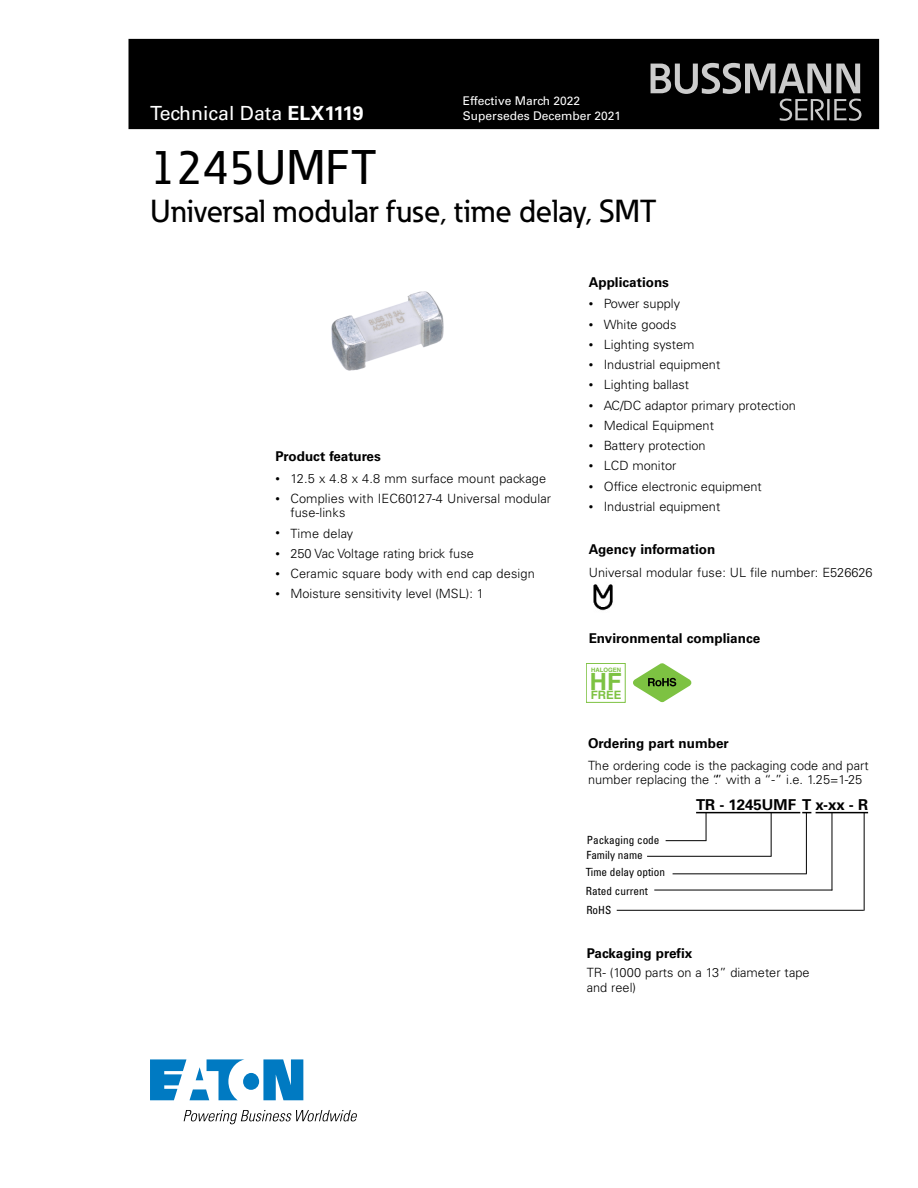
<style>
.page{position:relative;width:918px;height:1188px;background:#fff}
.page>*{position:absolute;margin:0;border:0;box-sizing:border-box;transform-origin:0 0}
._00_Product{font:500 48px "Eaton";color:#000}
._00_Product-2{font:500 31.5px "Eaton";color:#000}
.t1{font:700 23.7px "Helvetica";color:#7dc242}
.t2{font:19.5px "Univers LT Std";color:#fff}
._11_CAT_Number{font:700 15px "Univers LT Std";color:#000}
._01_Head2{font:700 13.5px "Univers LT Std";color:#000}
._02_Body{font:300 12.75px/14.2px "Univers";color:#000}
._02_Body-2{font:300 12.75px/14.2px "Univers LT Std";letter-spacing:.01em;color:#000}
.t3{font:12px/15px "Univers LT Std";color:#fff}
.t4{font:700 11.55px "Helvetica";color:#7dc242}
._11_CAT_Body{font:condensed 11.25px "Univers LT Std";color:#000}
.t5{font:700 6px "Helvetica";color:#7dc242}
.s1{font-weight:700}
.s2{font-family:"Univers";font-size:9px}
.s3{font-size:9px}
.s4{font-family:"Univers"}
</style>
<div class="page">
<div style="left:129px;top:39px;width:750px;height:90px;background:#000"></div>
<svg style="left:651px;top:63px;width:210px;height:58px"></svg>
<svg style="left:150px;top:1059px;width:153px;height:41px"></svg>
<svg style="left:184px;top:1110px;width:173px;height:14px"></svg>
<div style="left:586px;top:663px;width:39px;height:40px;border:1px solid #7dc242"></div>
<svg style="left:633px;top:663px;width:58px;height:39px"></svg>
<hr style="left:696px;top:812px;width:104px;height:1px;background:#000">
<hr style="left:816px;top:812px;width:52px;height:1px;background:#000">
<svg style="left:706px;top:813px;width:1px;height:28px"></svg>
<hr style="left:666px;top:840px;width:40px;height:1px;background:#000">
<hr style="left:771px;top:813px;width:1px;height:43px;background:#000">
<hr style="left:647px;top:856px;width:125px;height:1px;background:#000">
<hr style="left:832px;top:813px;width:1px;height:77px;background:#000">
<hr style="left:654px;top:890px;width:178px;height:1px;background:#000">
<hr style="left:806px;top:813px;width:1px;height:61px;background:#000">
<hr style="left:673px;top:873px;width:134px;height:1px;background:#000">
<img style="left:331px;top:291px;width:113px;height:80px">
<hr style="left:864px;top:813px;width:1px;height:98px;background:#000">
<hr style="left:617px;top:910px;width:247px;height:1px;background:#000">
<img style="left:593px;top:584px;width:20px;height:27px">
<h3 class="t2" style="left:150px;top:102px;width:215px">Technical Data <span class="s1">ELX1119</span></h3>
<p class="t3" style="left:463px;top:93px;width:160px">Effective March 2022<br>Supersedes December 2021</p>
<p class="_00_Product" style="left:150px;top:138px;width:228px">1245UMFT</p>
<p class="_00_Product-2" style="left:150px;top:191px;width:508px">Universal modular fuse, time delay, SMT</p>
<p class="_01_Head2" style="left:275px;top:448px;width:107px">Product features</p>
<p class="_02_Body-2" style="left:275px;top:471px;width:272px"><span class="s2">•</span> 12.5 x 4.8 x 4.8 mm surface mount package</p>
<p class="_02_Body-2" style="left:290px;top:491px;width:262px;text-indent:-15px"><span class="s2">•</span> Complies with IEC60127-4 Universal modular fuse-links</p>
<p class="_02_Body-2" style="left:275px;top:526px;width:79px"><span class="s2">•</span> Time delay</p>
<p class="_02_Body" style="left:275px;top:546px;width:200px"><span class="s3">•</span> 250 Vac Voltage rating brick fuse</p>
<p class="_02_Body-2" style="left:275px;top:566px;width:261px"><span class="s2">•</span> Ceramic square body with end cap design</p>
<p class="_02_Body" style="left:275px;top:587px;width:210px"><span class="s3">•</span> Moisture sensitivity level (MSL): 1</p>
<p class="_01_Head2" style="left:589px;top:274px;width:82px">Applications</p>
<p class="_02_Body" style="left:589px;top:297px;width:93px"><span class="s3">•</span> Power supply</p>
<p class="_02_Body" style="left:589px;top:317px;width:89px"><span class="s3">•</span> White goods</p>
<p class="_02_Body" style="left:589px;top:337px;width:107px"><span class="s3">•</span> Lighting system</p>
<p class="_02_Body" style="left:589px;top:358px;width:133px"><span class="s3">•</span> Industrial equipment</p>
<p class="_02_Body" style="left:589px;top:378px;width:102px"><span class="s3">•</span> Lighting ballast</p>
<p class="_02_Body" style="left:589px;top:398px;width:209px"><span class="s3">•</span> AC/DC adaptor primary protection</p>
<p class="_02_Body" style="left:589px;top:418px;width:127px"><span class="s3">•</span> Medical Equipment</p>
<p class="_02_Body" style="left:589px;top:439px;width:118px"><span class="s3">•</span> Battery protection</p>
<p class="_02_Body" style="left:589px;top:459px;width:89px"><span class="s3">•</span> LCD monitor</p>
<p class="_02_Body" style="left:589px;top:479px;width:175px"><span class="s3">•</span> Office electronic equipment</p>
<p class="_02_Body" style="left:589px;top:499px;width:133px"><span class="s3">•</span> Industrial equipment</p>
<p class="_01_Head2" style="left:589px;top:542px;width:128px">Agency information</p>
<p class="_02_Body-2" style="left:589px;top:565px;width:285px">Universal modular fuse: <span class="s4">UL file number: E526626</span></p>
<p class="_01_Head2" style="left:589px;top:630px;width:173px">Environmental compliance</p>
<p class="t5" style="left:591px;top:666px;width:32px">HALOGEN</p>
<p class="t1" style="left:590px;top:667px;width:33px">HF</p>
<p class="t4" style="left:591px;top:688px;width:32px">FREE</p>
<p class="_01_Head2" style="left:588px;top:735px;width:142px">Ordering part number</p>
<p class="_02_Body" style="left:588px;top:758px;width:282px">The ordering code is the packaging code and part number replacing the “.” with a “-” i.e. 1.25=1-25</p>
<p class="_11_CAT_Body" style="left:587px;top:832px;width:74px">Packaging code</p>
<p class="_11_CAT_Body" style="left:586px;top:848px;width:58px">Family name</p>
<p class="_11_CAT_Body" style="left:586px;top:865px;width:81px">Time delay option</p>
<p class="_11_CAT_Body" style="left:586px;top:883px;width:64px">Rated current</p>
<p class="_11_CAT_Body" style="left:586px;top:903px;width:27px">RoHS</p>
<p class="_11_CAT_Number" style="left:696px;top:796px;width:173px">TR - 1245UMF T x-xx - R</p>
<p class="_01_Head2" style="left:587px;top:945px;width:107px">Packaging prefix</p>
<p class="_02_Body" style="left:587px;top:966px;width:224px">TR- (1000 parts on a 13” diameter tape and reel)</p>
</div>
